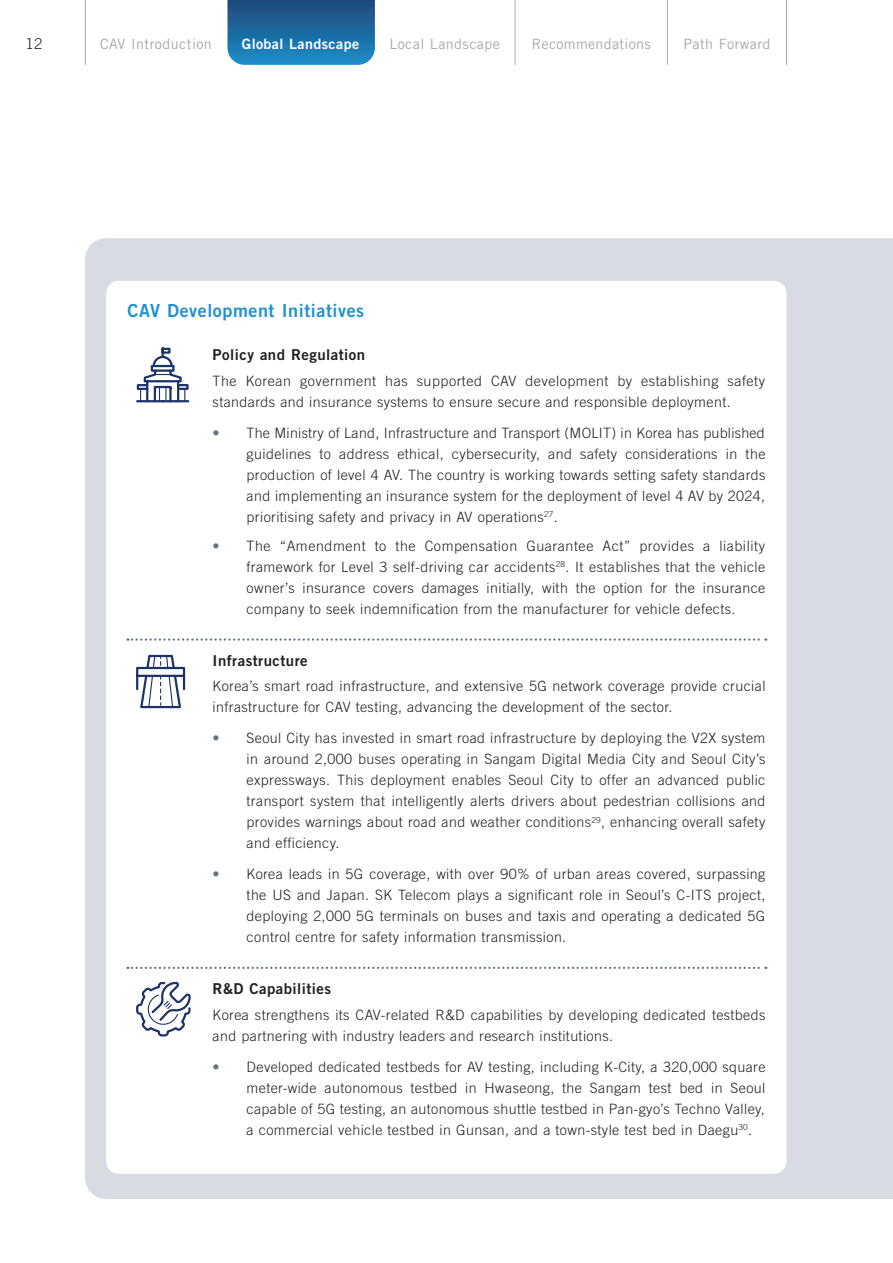
<style>
.page{position:relative;width:893px;height:1263px;background:#fff}
.page>*{position:absolute;margin:0;border:0;box-sizing:border-box;transform-origin:0 0}
.t1{font:18px "Trade Gothic LT Std Bd 2";letter-spacing:.03em;color:#2291d0}
.t2{font:15px "Trade Gothic LT Std Bd 2";letter-spacing:.03em;color:#231f20}
.t3{font:300 15px "Trade Gothic LT Std";color:#231f20}
.t4{font:300 14.25px/21px "Trade Gothic LT Std";letter-spacing:.03em;color:#231f20;text-align:justify}
.t5{font:14.25px "Trade Gothic LT Std";letter-spacing:.03em;color:#a8a9ad}
.t6{font:14.25px "Trade Gothic LT Std Bd 2";letter-spacing:.03em;color:#fff}
.s1{color:#64737f}
</style>
<div class="page">
<div style="left:85px;top:238px;width:808px;height:961px;background:#d8dce2"></div>
<div style="left:106px;top:281px;width:680px;height:893px;background:#fff;border-radius:13px"></div>
<svg style="left:227px;top:0;width:148px;height:65px;background:#226da3"></svg>
<hr style="left:85px;top:0;width:1px;height:65px;background:#a8a9ad">
<hr style="left:786px;top:0;width:1px;height:65px;background:#a8a9ad">
<hr style="left:667px;top:0;width:1px;height:65px;background:#a8a9ad">
<hr style="left:515px;top:0;width:1px;height:65px;background:#a8a9ad">
<div style="left:177px;top:384px;width:12px;height:6px;border:2px solid #1e3468"></div>
<hr style="left:163px;top:400px;width:25px;height:2px;background:#1e3468">
<svg style="left:136px;top:348px;width:49px;height:55px"></svg>
<svg style="left:127px;top:638px;width:639px;height:3px"></svg>
<svg style="left:136px;top:654px;width:50px;height:55px"></svg>
<svg style="left:127px;top:967px;width:639px;height:2px"></svg>
<svg style="left:136px;top:981px;width:55px;height:56px"></svg>
<p class="t3" style="left:26px;top:35px;width:19px">12</p>
<p class="t5" style="left:100px;top:35px;width:113px">CAV Introduction</p>
<p class="t6" style="left:242px;top:35px;width:119px">Global Landscape</p>
<p class="t5" style="left:389px;top:35px;width:112px">Local Landscape</p>
<p class="t5" style="left:532px;top:35px;width:120px">Recommendations</p>
<p class="t5" style="left:683px;top:35px;width:89px">Path Forward</p>
<p class="t1" style="left:128px;top:299px;width:238px">CAV Development Initiatives</p>
<p class="t2" style="left:213px;top:346px;width:154px">Policy and Regulation</p>
<p class="t4" style="left:213px;top:370px;width:554px">The Korean government has supported CAV development by establishing safety standards and insurance systems to ensure secure and responsible deployment.</p>
<p class="t4" style="left:247px;top:422px;width:520px;text-indent:-34px"><span class="s1">•</span> The Ministry of Land, Infrastructure and Transport (MOLIT) in Korea has published guidelines to address ethical, cybersecurity, and safety considerations in the production of level 4 AV. The country is working towards setting safety standards and implementing an insurance system for the deployment of level 4 AV by 2024, prioritising safety and privacy in AV operations<sup>27</sup>.</p>
<p class="t4" style="left:247px;top:535px;width:520px;text-indent:-34px"><span class="s1">•</span> The “Amendment to the Compensation Guarantee Act” provides a liability framework for Level 3 self-driving car accidents<sup>28</sup>. It establishes that the vehicle owner’s insurance covers damages initially, with the option for the insurance company to seek indemnification from the manufacturer for vehicle defects.</p>
<p class="t2" style="left:213px;top:651px;width:97px">Infrastructure</p>
<p class="t4" style="left:213px;top:676px;width:554px">Korea’s smart road infrastructure, and extensive 5G network coverage provide crucial infrastructure for CAV testing, advancing the development of the sector.</p>
<p class="t4" style="left:247px;top:728px;width:520px;text-indent:-34px"><span class="s1">•</span> Seoul City has invested in smart road infrastructure by deploying the V2X system in around 2,000 buses operating in Sangam Digital Media City and Seoul City’s expressways. This deployment enables Seoul City to offer an advanced public transport system that intelligently alerts drivers about pedestrian collisions and provides warnings about road and weather conditions<sup>29</sup>, enhancing overall safety and efficiency.</p>
<p class="t4" style="left:247px;top:864px;width:520px;text-indent:-34px"><span class="s1">•</span> Korea leads in 5G coverage, with over 90% of urban areas covered, surpassing the US and Japan. SK Telecom plays a significant role in Seoul’s C-ITS project, deploying 2,000 5G terminals on buses and taxis and operating a dedicated 5G control centre for safety information transmission.</p>
<p class="t2" style="left:213px;top:980px;width:120px">R&amp;D Capabilities</p>
<p class="t4" style="left:213px;top:1004px;width:554px">Korea strengthens its CAV-related R&amp;D capabilities by developing dedicated testbeds and partnering with industry leaders and research institutions.</p>
<p class="t4" style="left:247px;top:1056px;width:520px;text-indent:-34px"><span class="s1">•</span> Developed dedicated testbeds for AV testing, including K-City, a 320,000 square meter-wide autonomous testbed in Hwaseong, the Sangam test bed in Seoul capable of 5G testing, an autonomous shuttle testbed in Pan-gyo’s Techno Valley, a commercial vehicle testbed in Gunsan, and a town-style test bed in Daegu<sup>30</sup>.</p>
</div>
